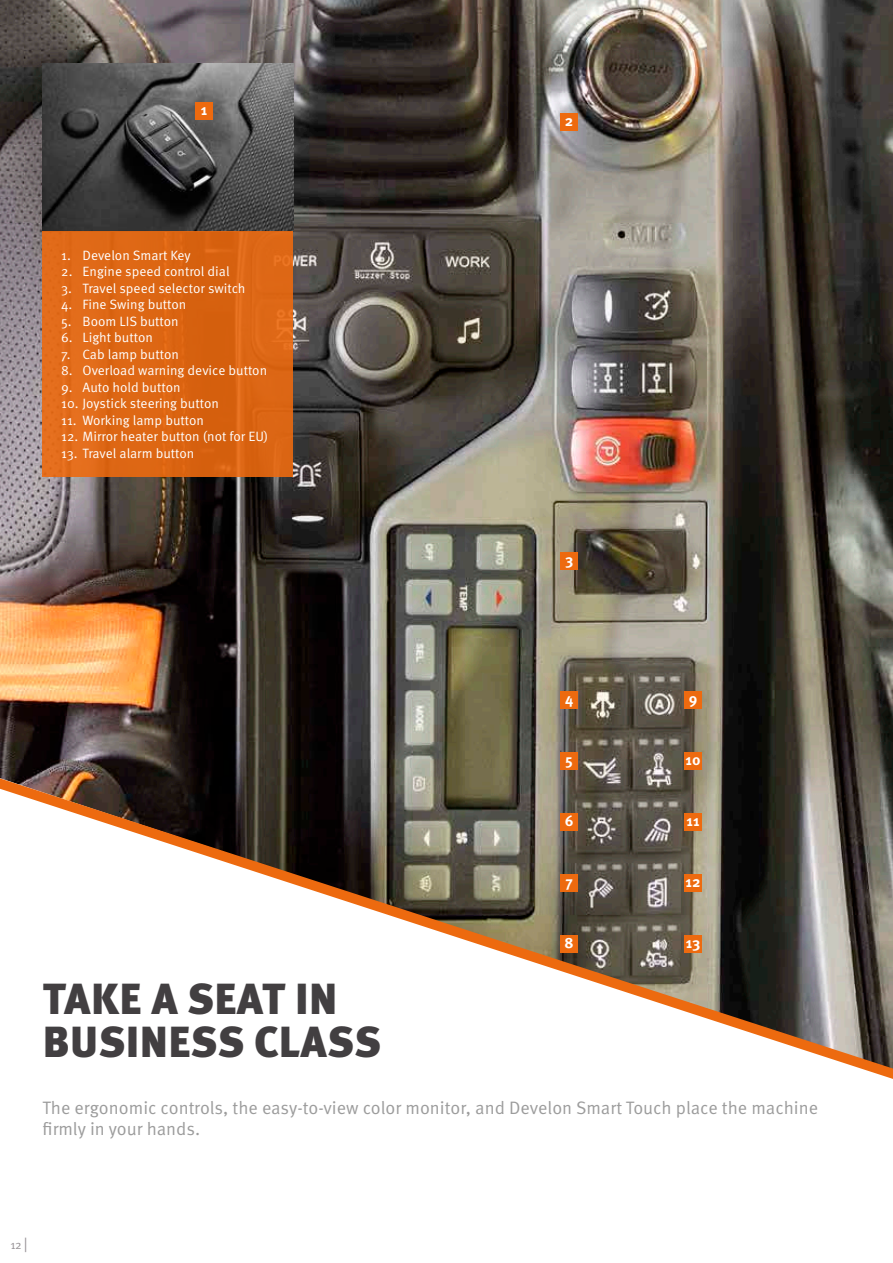
<style>
.page{position:relative;width:893px;height:1263px;background:#fff}
.page>*{position:absolute;margin:0;border:0;box-sizing:border-box;transform-origin:0 0}
.t1{font:900 43.5px/43.5px "Meta Pro";letter-spacing:.01em;color:#423f41}
.t2{font:18px/21.6px "Meta Pro Norm";color:#9c9c9c}
.t3{font:700 15px "Meta Pro";color:#fff}
.t4{font:13.5px "Meta Pro Norm";color:#fff}
.t5{font:12px "Meta Pro Norm";color:#979296}
.s1{font-size:15px}
</style>
<div class="page">
<img style="left:0;top:0;width:893px;height:778px">
<svg style="left:0;top:778px;width:893px;height:301px"></svg>
<img style="left:43px;top:64px;width:250px;height:167px">
<div style="left:43px;top:231px;width:250px;height:246px;background:#dd6714"></div>
<div style="left:196px;top:102px;width:17px;height:17px;background:#ed6a0f"></div>
<div style="left:561px;top:113px;width:17px;height:17px;background:#ed6a0f"></div>
<div style="left:561px;top:553px;width:17px;height:17px;background:#ed6a0f"></div>
<div style="left:561px;top:691px;width:17px;height:17px;background:#ed6a0f"></div>
<div style="left:685px;top:691px;width:17px;height:17px;background:#ed6a0f"></div>
<div style="left:561px;top:752px;width:17px;height:17px;background:#ed6a0f"></div>
<div style="left:685px;top:752px;width:17px;height:17px;background:#ed6a0f"></div>
<div style="left:561px;top:813px;width:17px;height:17px;background:#ed6a0f"></div>
<div style="left:685px;top:813px;width:17px;height:17px;background:#ed6a0f"></div>
<div style="left:561px;top:875px;width:17px;height:17px;background:#ed6a0f"></div>
<div style="left:685px;top:875px;width:17px;height:17px;background:#ed6a0f"></div>
<div style="left:561px;top:936px;width:17px;height:17px;background:#ed6a0f"></div>
<div style="left:685px;top:936px;width:17px;height:17px;background:#ed6a0f"></div>
<p class="t3" style="left:201px;top:98px;width:8px">1</p>
<p class="t4" style="left:61px;top:245px;width:131px">1. Develon Smart Key</p>
<p class="t4" style="left:61px;top:262px;width:170px">2. Engine speed control dial</p>
<p class="t4" style="left:61px;top:278px;width:186px">3. Travel speed selector switch</p>
<p class="t4" style="left:61px;top:295px;width:127px">4. Fine Swing button</p>
<p class="t4" style="left:61px;top:311px;width:119px">5. Boom LIS button</p>
<p class="t4" style="left:61px;top:328px;width:93px">6. Light button</p>
<p class="t4" style="left:61px;top:344px;width:119px">7. Cab lamp button</p>
<p class="t4" style="left:61px;top:360px;width:207px">8. Overload warning device button</p>
<p class="t4" style="left:61px;top:377px;width:121px">9. Auto hold button</p>
<p class="t4" style="left:61px;top:393px;width:159px">10. Joystick steering button</p>
<p class="t4" style="left:61px;top:410px;width:144px">11. Working lamp button</p>
<p class="t4" style="left:61px;top:426px;width:209px">12. Mirror heater button (not for EU)</p>
<p class="t4" style="left:61px;top:443px;width:135px">13. Travel alarm button</p>
<p class="t3" style="left:565px;top:109px;width:10px">2</p>
<p class="t3" style="left:565px;top:548px;width:10px">3</p>
<p class="t3" style="left:565px;top:686px;width:10px">4</p>
<p class="t3" style="left:689px;top:686px;width:10px">9</p>
<p class="t3" style="left:565px;top:748px;width:9px">5</p>
<p class="t3" style="left:686px;top:748px;width:16px">10</p>
<p class="t3" style="left:565px;top:809px;width:10px">6</p>
<p class="t3" style="left:687px;top:809px;width:14px">11</p>
<p class="t3" style="left:565px;top:870px;width:9px">7</p>
<p class="t3" style="left:686px;top:870px;width:16px">12</p>
<h1 class="t1" style="left:43px;top:975px;width:340px">TAKE A SEAT IN<br>BUSINESS CLASS</h1>
<p class="t3" style="left:565px;top:931px;width:11px">8</p>
<p class="t3" style="left:686px;top:931px;width:16px">13</p>
<h2 class="t2" style="left:43px;top:1095px;width:777px">The ergonomic controls, the easy-to-view color monitor, and Develon Smart Touch place the machine firmly in your hands.</h2>
<p class="t5" style="left:11px;top:1235px;width:19px">12 <span class="s1">|</span></p>
</div>
